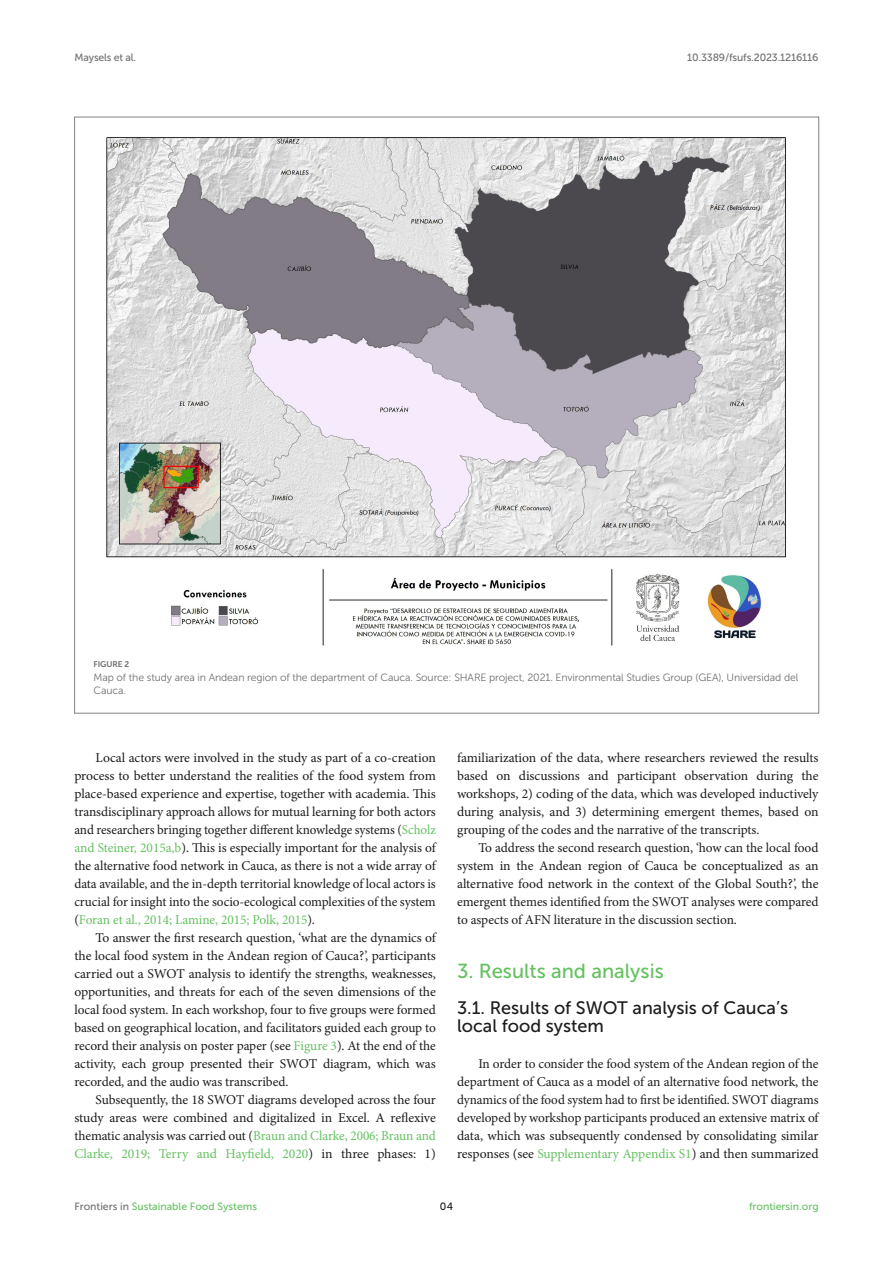
<style>
.page{position:relative;width:893px;height:1263px;background:#fff}
.page>*{position:absolute;margin:0;border:0;box-sizing:border-box;transform-origin:0 0}
.HEAD_1{font:20.25px "Museo Sans 500";color:#65c161}
.HEAD_2_after_HEAD_1{font:18px/18px "Museo Sans 500";color:#1b1c1b}
.TEXT{font:13.5px/18px "Minion Pro";letter-spacing:-.005em;color:#1b1c1b;text-align:justify}
.TEXT_FLUSH{font:13.5px/18px "Minion Pro";letter-spacing:-.005em;color:#1b1c1b;text-align:justify}
.FIG_LEG{font:10.5px/13.5px "Museo Sans 300";letter-spacing:-.01em;color:#706f70}
.t1{font:10.5px "Museo Sans 500";color:#65c161}
.t2{font:10.5px "Museo Sans 500";letter-spacing:-.015em;color:#706f70}
.t3{font:10.5px "Museo Sans 500";color:#1b1c1b}
.FIG_HD{font:8.25px "Museo Sans 700";letter-spacing:-.01em;color:#706f70}
.s1{color:#65c161}
.s2{color:#706f70}
</style>
<div class="page">
<img style="left:106px;top:137px;width:680px;height:509px">
<p class="t2" style="left:74px;top:51px;width:63px">Maysels et al.</p>
<p class="t2" style="left:687px;top:51px;width:133px">10.3389/fsufs.2023.1216116</p>
<p class="FIG_HD" style="left:94px;top:660px;width:37px">FIGURE 2</p>
<p class="FIG_LEG" style="left:94px;top:670px;width:706px">Map of the study area in Andean region of the department of Cauca. Source: SHARE project, 2021. Environmental Studies Group (GEA), Universidad del<br>Cauca.</p>
<p class="TEXT" style="left:74px;top:749px;width:363px;text-indent:21px">Local actors were involved in the study as part of a co-creation process to better understand the realities of the food system from place-based experience and expertise, together with academia. This transdisciplinary approach allows for mutual learning for both actors and researchers bringing together different knowledge systems (<span class="s1">Scholz and Steiner, 2015a,b</span>). This is especially important for the analysis of the alternative food network in Cauca, as there is not a wide array of data available, and the in-depth territorial knowledge of local actors is crucial for insight into the socio-ecological complexities of the system (<span class="s1">Foran et al., 2014; Lamine, 2015; Polk, 2015</span>).</p>
<p class="TEXT" style="left:74px;top:929px;width:363px;text-indent:21px">To answer the first research question, ‘what are the dynamics of the local food system in the Andean region of Cauca?’, participants carried out a SWOT analysis to identify the strengths, weaknesses, opportunities, and threats for each of the seven dimensions of the local food system. In each workshop, four to five groups were formed based on geographical location, and facilitators guided each group to record their analysis on poster paper (see <span class="s1">Figure 3</span>). At the end of the activity, each group presented their SWOT diagram, which was recorded, and the audio was transcribed.</p>
<p class="TEXT" style="left:74px;top:1091px;width:363px;text-indent:21px">Subsequently, the 18 SWOT diagrams developed across the four study areas were combined and digitalized in Excel. A reflexive thematic analysis was carried out (<span class="s1">Braun and Clarke, 2006; Braun and Clarke, 2019; Terry and Hayfield, 2020</span>) in three phases: 1)</p>
<p class="TEXT" style="left:457px;top:749px;width:363px">familiarization of the data, where researchers reviewed the results based on discussions and participant observation during the workshops, 2) coding of the data, which was developed inductively during analysis, and 3) determining emergent themes, based on grouping of the codes and the narrative of the transcripts.</p>
<p class="TEXT" style="left:457px;top:839px;width:363px;text-indent:21px">To address the second research question, ‘how can the local food system in the Andean region of Cauca be conceptualized as an alternative food network in the context of the Global South?’, the emergent themes identified from the SWOT analyses were compared to aspects of AFN literature in the discussion section.</p>
<p class="HEAD_1" style="left:457px;top:960px;width:208px">3. Results and analysis</p>
<p class="HEAD_2_after_HEAD_1" style="left:457px;top:999px;width:332px">3.1. Results of SWOT analysis of Cauca’s local food system</p>
<p class="TEXT_FLUSH" style="left:457px;top:1055px;width:363px;text-indent:21px">In order to consider the food system of the Andean region of the department of Cauca as a model of an alternative food network, the dynamics of the food system had to first be identified. SWOT diagrams developed by workshop participants produced an extensive matrix of data, which was subsequently condensed by consolidating similar responses (see <span class="s1">Supplementary Appendix S1</span>) and then summarized</p>
<p class="t1" style="left:74px;top:1200px;width:184px"><span class="s2">Frontiers in</span> Sustainable Food Systems</p>
<p class="t3" style="left:440px;top:1200px;width:15px">04</p>
<p class="t1" style="left:749px;top:1200px;width:71px">frontiersin.org</p>
</div>
